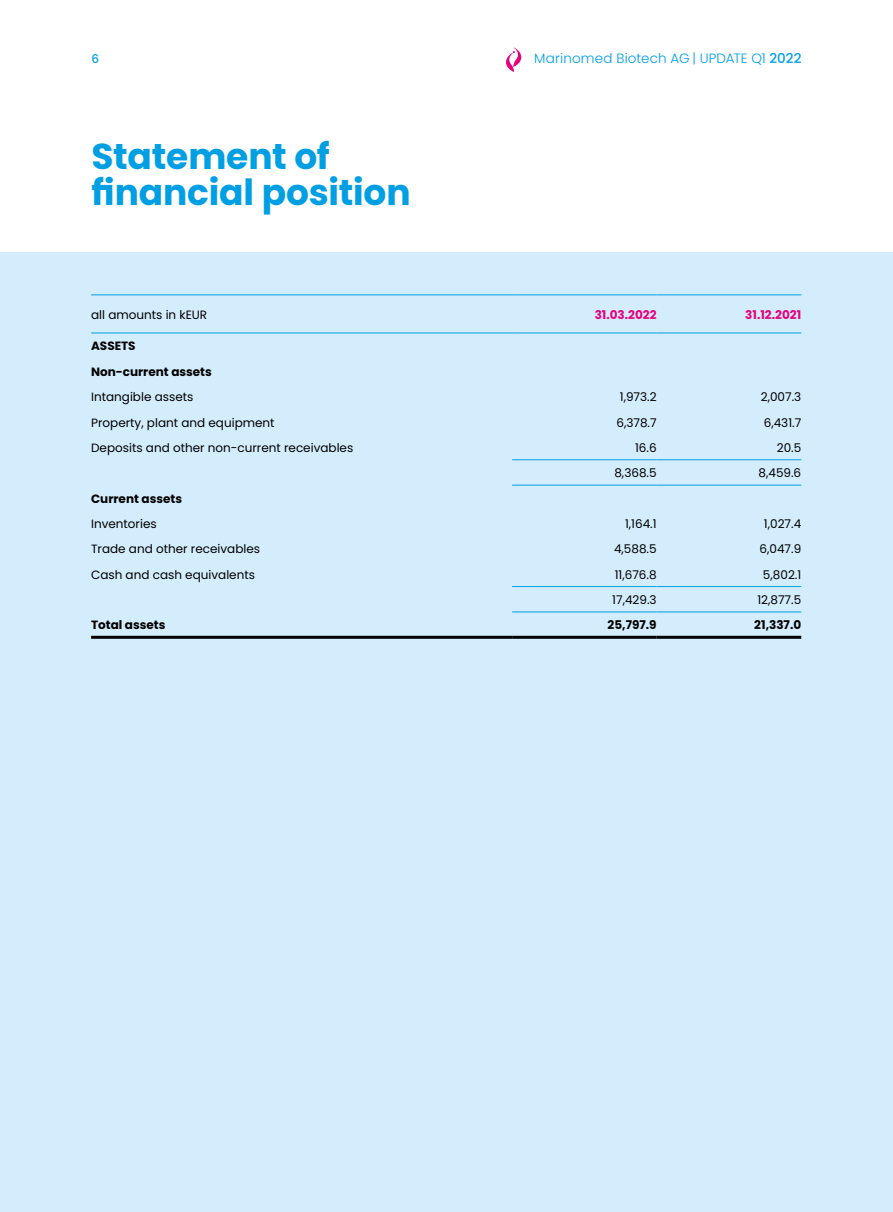
<style>
.page{position:relative;width:893px;height:1212px;background:#fff}
.page>*{position:absolute;margin:0;border:0;box-sizing:border-box;transform-origin:0 0}
.t1{font:700 36px/36px "Poppins";letter-spacing:-.005em;color:#009fe3}
.t2{font:300 13.5px "Poppins";letter-spacing:.01em;color:#009fe3}
.t3{font:12px "Poppins";color:#000}
.t4{font:700 12px/25.3px "Poppins";color:#000}
.t5{font:700 12px "Poppins";color:#e6007d}
.t6{font:500 12px "Poppins";color:#009fe3}
.s1{font-weight:500}
</style>
<div class="page">
<div style="left:0;top:252px;width:893px;height:960px;background:#d4edfc"></div>
<hr style="left:91px;top:295px;width:421px;height:1px;background:#009fe3">
<hr style="left:512px;top:295px;width:145px;height:1px;background:#009fe3">
<hr style="left:657px;top:295px;width:144px;height:1px;background:#009fe3">
<hr style="left:91px;top:333px;width:421px;height:1px;background:#009fe3">
<hr style="left:512px;top:333px;width:145px;height:1px;background:#009fe3">
<hr style="left:657px;top:333px;width:144px;height:1px;background:#009fe3">
<hr style="left:512px;top:459px;width:145px;height:1px;background:#009fe3">
<hr style="left:657px;top:459px;width:144px;height:1px;background:#009fe3">
<hr style="left:512px;top:485px;width:145px;height:1px;background:#009fe3">
<hr style="left:657px;top:485px;width:144px;height:1px;background:#009fe3">
<hr style="left:512px;top:586px;width:145px;height:1px;background:#009fe3">
<hr style="left:657px;top:586px;width:144px;height:1px;background:#009fe3">
<hr style="left:512px;top:612px;width:145px;height:1px;background:#009fe3">
<hr style="left:657px;top:612px;width:144px;height:1px;background:#009fe3">
<hr style="left:91px;top:636px;width:421px;height:3px;background:#000">
<hr style="left:512px;top:636px;width:145px;height:3px;background:#000">
<hr style="left:657px;top:636px;width:144px;height:3px;background:#000">
<svg style="left:506px;top:48px;width:15px;height:24px"></svg>
<p class="t6" style="left:91px;top:52px;width:9px">6</p>
<p class="t2" style="left:534px;top:50px;width:269px">Marinomed Biotech AG | UPDATE Q1 <span class="s1">2022</span></p>
<h1 class="t1" style="left:91px;top:138px;width:321px">Statement of financial position</h1>
<p class="t3" style="left:91px;top:308px;width:118px">all amounts in kEUR</p>
<p class="t5" style="left:595px;top:308px;width:64px">31.03.2022</p>
<p class="t5" style="left:745px;top:308px;width:57px">31.12.2021</p>
<p class="t4" style="left:91px;top:334px;width:122px">ASSETS<br>Non-current assets</p>
<p class="t3" style="left:91px;top:390px;width:104px">Intangible assets</p>
<p class="t3" style="left:620px;top:390px;width:38px">1,973.2</p>
<p class="t3" style="left:761px;top:390px;width:42px">2,007.3</p>
<p class="t3" style="left:91px;top:415px;width:185px">Property, plant and equipment</p>
<p class="t3" style="left:616px;top:415px;width:42px">6,378.7</p>
<p class="t3" style="left:764px;top:415px;width:39px">6,431.7</p>
<p class="t3" style="left:91px;top:441px;width:264px">Deposits and other non-current receivables</p>
<p class="t3" style="left:635px;top:441px;width:23px">16.6</p>
<p class="t3" style="left:777px;top:441px;width:26px">20.5</p>
<p class="t3" style="left:614px;top:466px;width:44px">8,368.5</p>
<p class="t3" style="left:758px;top:466px;width:44px">8,459.6</p>
<p class="t4" style="left:91px;top:486px;width:92px">Current assets</p>
<p class="t3" style="left:91px;top:517px;width:67px">Inventories</p>
<p class="t3" style="left:625px;top:517px;width:33px">1,164.1</p>
<p class="t3" style="left:764px;top:517px;width:39px">1,027.4</p>
<p class="t3" style="left:91px;top:542px;width:170px">Trade and other receivables</p>
<p class="t3" style="left:614px;top:542px;width:44px">4,588.5</p>
<p class="t3" style="left:759px;top:542px;width:43px">6,047.9</p>
<p class="t3" style="left:91px;top:567px;width:165px">Cash and cash equivalents</p>
<p class="t3" style="left:615px;top:567px;width:43px">11,676.8</p>
<p class="t3" style="left:763px;top:567px;width:40px">5,802.1</p>
<p class="t3" style="left:612px;top:593px;width:46px">17,429.3</p>
<p class="t3" style="left:757px;top:593px;width:45px">12,877.5</p>
<p class="t4" style="left:91px;top:613px;width:76px">Total assets</p>
<p class="t4" style="left:608px;top:613px;width:51px">25,797.9</p>
<p class="t4" style="left:754px;top:613px;width:48px">21,337.0</p>
</div>
